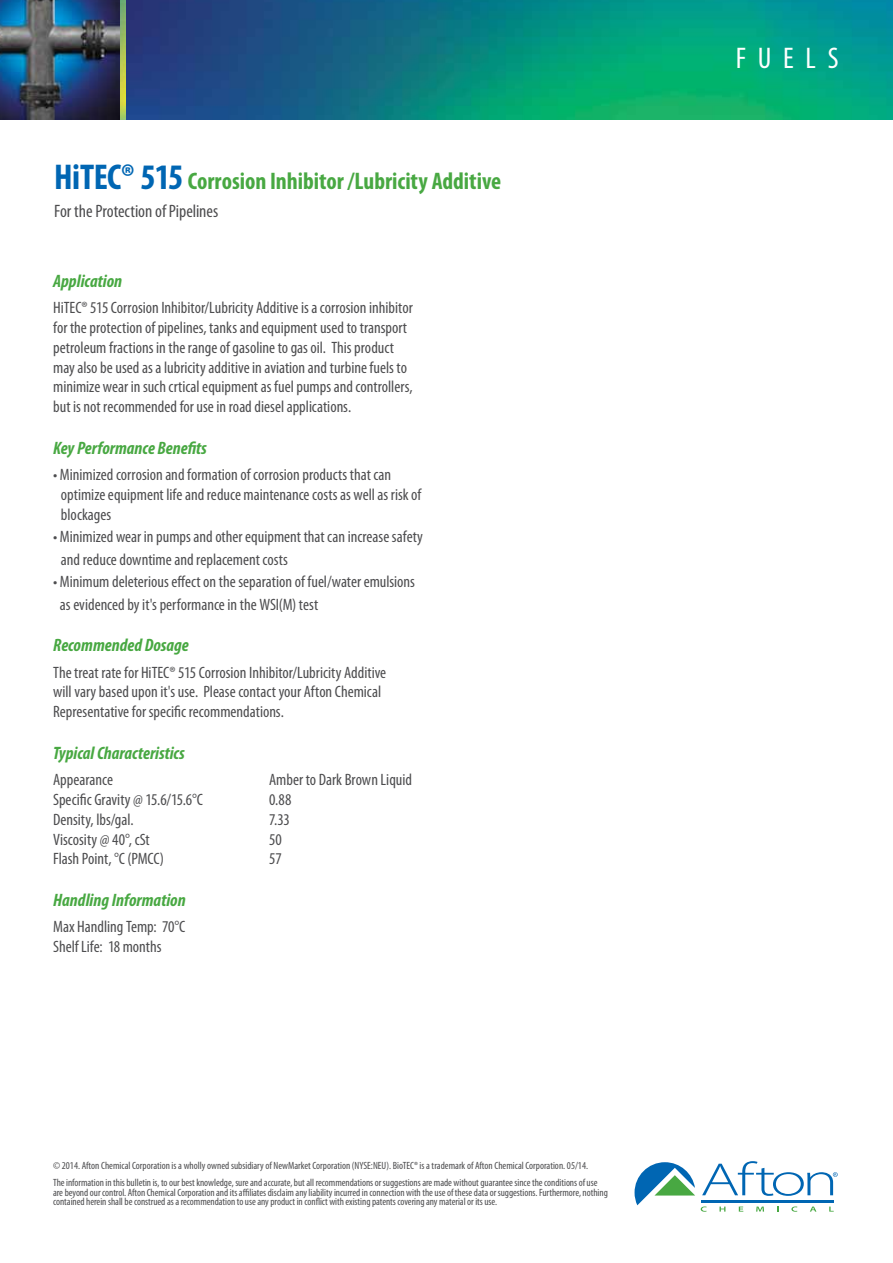
<style>
.page{position:relative;width:893px;height:1263px;background:#fff}
.page>*{position:absolute;margin:0;border:0;box-sizing:border-box;transform-origin:0 0}
.t1{font:condensed 30px "Myriad Pro";letter-spacing:.39em;color:#fff}
.t2{font:700 condensed 24px "Myriad Pro";color:#48a842}
.t3{font:italic 700 condensed 18px "Myriad Pro";color:#48a842}
.t4{font:condensed 18px "Myriad Pro";letter-spacing:-.005em;color:#4d4d4f}
.t5{font:condensed 16.5px/19.8px "Myriad Pro";color:#4d4d4f}
.t6{font:condensed 10.5px/16.5px "Myriad Pro";letter-spacing:-.005em;color:#4d4d4f}
.s1{font-size:36px;color:#0066b3}
</style>
<div class="page">
<img style="left:125px;top:0;width:768px;height:119px">
<img style="left:119px;top:0;width:6px;height:119px">
<hr style="left:701px;top:1200px;width:132px;height:3px;background:#0066b3">
<svg style="left:701px;top:1206px;width:6px;height:6px"></svg>
<svg style="left:719px;top:1206px;width:6px;height:5px"></svg>
<svg style="left:739px;top:1206px;width:4px;height:5px"></svg>
<svg style="left:756px;top:1206px;width:8px;height:5px"></svg>
<svg style="left:791px;top:1206px;width:6px;height:6px"></svg>
<svg style="left:810px;top:1206px;width:6px;height:5px"></svg>
<svg style="left:829px;top:1206px;width:5px;height:5px"></svg>
<svg style="left:634px;top:1162px;width:61px;height:43px"></svg>
<svg style="left:702px;top:1161px;width:136px;height:35px"></svg>
<img style="left:0;top:0;width:119px;height:119px">
<h2 class="t2" style="left:54px;top:166px;width:449px"><span class="s1">HiTEC® 515</span> Corrosion Inhibitor /Lubricity Additive</h2>
<p class="t4" style="left:54px;top:200px;width:166px">For the Protection of Pipelines</p>
<p class="t3" style="left:53px;top:269px;width:71px">Application</p>
<p class="t5" style="left:53px;top:298px;width:361px">HiTEC® 515 Corrosion Inhibitor/Lubricity Additive is a corrosion inhibitor for the protection of pipelines, tanks and equipment used to transport petroleum fractions in the range of gasoline to gas oil. This product may also be used as a lubricity additive in aviation and turbine fuels to minimize wear in such crtical equipment as fuel pumps and controllers, but is not recommended for use in road diesel applications.</p>
<p class="t3" style="left:53px;top:436px;width:155px">Key Performance Benefits</p>
<p class="t5" style="left:61px;top:464px;width:363px;text-indent:-8px">• Minimized corrosion and formation of corrosion products that can optimize equipment life and reduce maintenance costs as well as risk of blockages</p>
<p class="t5" style="left:61px;top:525px;width:364px;line-height:22.5px;text-indent:-8px">• Minimized wear in pumps and other equipment that can increase safety and reduce downtime and replacement costs</p>
<p class="t5" style="left:60px;top:570px;width:356px;line-height:22.5px;text-indent:-7px">• Minimum deleterious effect on the separation of fuel/water emulsions as evidenced by it's performance in the WSI(M) test</p>
<p class="t3" style="left:53px;top:634px;width:137px">Recommended Dosage</p>
<p class="t5" style="left:53px;top:662px;width:335px">The treat rate for HiTEC® 515 Corrosion Inhibitor/Lubricity Additive will vary based upon it's use. Please contact your Afton Chemical<br>Representative for specific recommendations.</p>
<p class="t3" style="left:53px;top:741px;width:133px">Typical Characteristics</p>
<p class="t5" style="left:53px;top:770px;width:61px">Appearance</p>
<p class="t5" style="left:269px;top:770px;width:144px">Amber to Dark Brown Liquid</p>
<p class="t5" style="left:53px;top:789px;width:151px">Specific Gravity @ 15.6/15.6°C</p>
<p class="t5" style="left:269px;top:789px;width:24px">0.88</p>
<p class="t5" style="left:53px;top:809px;width:82px">Density, lbs/gal.</p>
<p class="t5" style="left:269px;top:809px;width:22px">7.33</p>
<p class="t5" style="left:53px;top:829px;width:98px">Viscosity @ 40°, cSt</p>
<p class="t5" style="left:269px;top:829px;width:14px">50</p>
<p class="t5" style="left:53px;top:849px;width:112px">Flash Point, °C (PMCC)</p>
<p class="t5" style="left:269px;top:849px;width:14px">57</p>
<p class="t3" style="left:53px;top:889px;width:134px">Handling Information</p>
<p class="t5" style="left:53px;top:917px;width:134px">Max Handling Temp: 70°C<br>Shelf Life: 18 months</p>
<p class="t6" style="left:53px;top:1157px;width:546px">© 2014. Afton Chemical Corporation is a wholly owned subsidiary of NewMarket Corporation (NYSE:NEU). BioTEC® is a trademark of Afton Chemical Corporation. 05/14.<br>The information in this bulletin is, to our best knowledge, sure and accurate, but all recommendations or suggestions are made without guarantee since the conditions of use</p>
<p class="t6" style="left:53px;top:1187px;width:556px;line-height:9.8px">are beyond our control. Afton Chemical Corporation and its affiliates disclaim any liability incurred in connection with the use of these data or suggestions. Furthermore, nothing contained herein shall be construed as a recommendation to use any product in conflict with existing patents covering any material or its use.</p>
<h1 class="t1" style="left:736px;top:40px;width:104px">fuels</h1>
</div>
